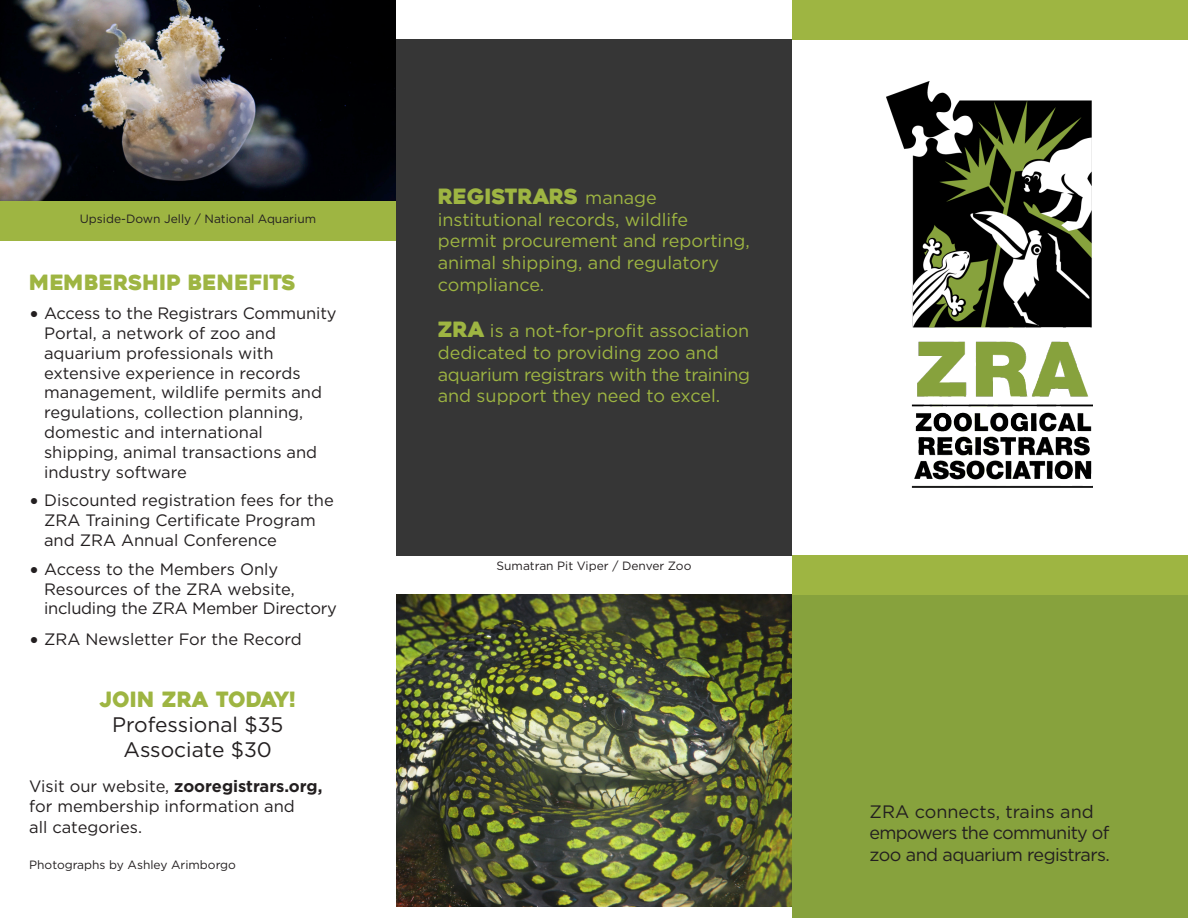
<style>
.page{position:relative;width:1188px;height:918px;background:#fff}
.page>*{position:absolute;margin:0;border:0;box-sizing:border-box;transform-origin:0 0}
.t1{font:21px "Heavitas";color:#9eb542}
.t2{font:21px "Gotham";color:#231f20}
.t3{font:18px/21.6px "Gotham";color:#9eb542}
.t4{font:18px "Gotham";letter-spacing:-.03em;color:#231f20}
.t5{font:18px "Gotham";color:#231f20}
.t6{font:16.5px/19.8px "Gotham";color:#231f20}
.t7{font:700 16.5px "Gotham";color:#231f20}
.t8{font:12px "Gotham";color:#231f20}
.s1{font-family:"Avant Garde"}
.s2{font-weight:400}
.s3{font-family:"Gotham";font-size:18px}
.s4{font-family:"Heavitas";font-size:21px}
</style>
<div class="page">
<img style="left:886px;top:81px;width:207px;height:406px">
<div style="left:792px;top:594px;width:396px;height:324px;background:#87a23d"></div>
<div style="left:792px;top:555px;width:396px;height:39px;background:#9eb542"></div>
<div style="left:792px;top:0;width:396px;height:39px;background:#9eb542"></div>
<img style="left:396px;top:594px;width:396px;height:312px">
<div style="left:396px;top:39px;width:396px;height:516px;background:#363636"></div>
<div style="left:0;top:201px;width:396px;height:39px;background:#9eb542"></div>
<img style="left:0;top:0;width:396px;height:201px">
<p class="t8" style="left:80px;top:212px;width:238px">Upside-Down Jelly / National Aquarium</p>
<p class="t1" style="left:29px;top:270px;width:268px">MEMBERSHIP BENEFITS</p>
<p class="t6" style="left:44px;top:303px;width:294px;text-indent:-15px"><span class="s1">•</span> Access to the Registrars Community<br>Portal, a network of zoo and</p>
<p class="t6" style="left:44px;top:343px;width:231px">aquarium professionals with</p>
<p class="t6" style="left:44px;top:362px;width:280px">extensive experience in records management, wildlife permits and regulations, collection planning, domestic and international shipping, animal transactions and industry software</p>
<p class="t6" style="left:44px;top:490px;width:291px;text-indent:-15px"><span class="s1">•</span> Discounted registration fees for the<br>ZRA Training Certificate Program and ZRA Annual Conference</p>
<p class="t6" style="left:29px;top:559px;width:251px"><span class="s1">•</span> Access to the Members Only</p>
<p class="t6" style="left:44px;top:578px;width:252px">Resources of the ZRA website,</p>
<p class="t6" style="left:44px;top:598px;width:294px">including the ZRA Member Directory</p>
<p class="t6" style="left:29px;top:629px;width:274px"><span class="s1">•</span> ZRA Newsletter For the Record</p>
<p class="t1" style="left:100px;top:686px;width:197px">JOIN ZRA TODAY!</p>
<p class="t2" style="left:112px;top:713px;width:173px">Professional $35</p>
<p class="t2" style="left:123px;top:738px;width:150px">Associate $30</p>
<p class="t7" style="left:29px;top:775px;width:295px"><span class="s2">Visit our website,</span> zooregistrars.org,</p>
<p class="t6" style="left:29px;top:796px;width:267px">for membership information and</p>
<p class="t6" style="left:29px;top:817px;width:114px">all categories.</p>
<p class="t8" style="left:29px;top:858px;width:208px">Photographs by Ashley Arimborgo</p>
<p class="t1" style="left:438px;top:184px;width:221px">REGISTRARS <span class="s3">manage</span></p>
<p class="t3" style="left:438px;top:208px;width:252px">institutional records, wildlife</p>
<p class="t3" style="left:438px;top:230px;width:314px">permit procurement and reporting, animal shipping, and regulatory compliance.</p>
<p class="t3" style="left:438px;top:320px;width:313px"><span class="s4">ZRA</span> is a not-for-profit association</p>
<p class="t3" style="left:438px;top:341px;width:314px">dedicated to providing zoo and aquarium registrars with the training and support they need to excel.</p>
<p class="t8" style="left:497px;top:559px;width:196px">Sumatran Pit Viper / Denver Zoo</p>
<p class="t5" style="left:870px;top:801px;width:226px">ZRA connects, trains and</p>
<p class="t4" style="left:870px;top:823px;width:241px">empowers the community of</p>
<p class="t4" style="left:870px;top:845px;width:242px">zoo and aquarium registrars.</p>
</div>
